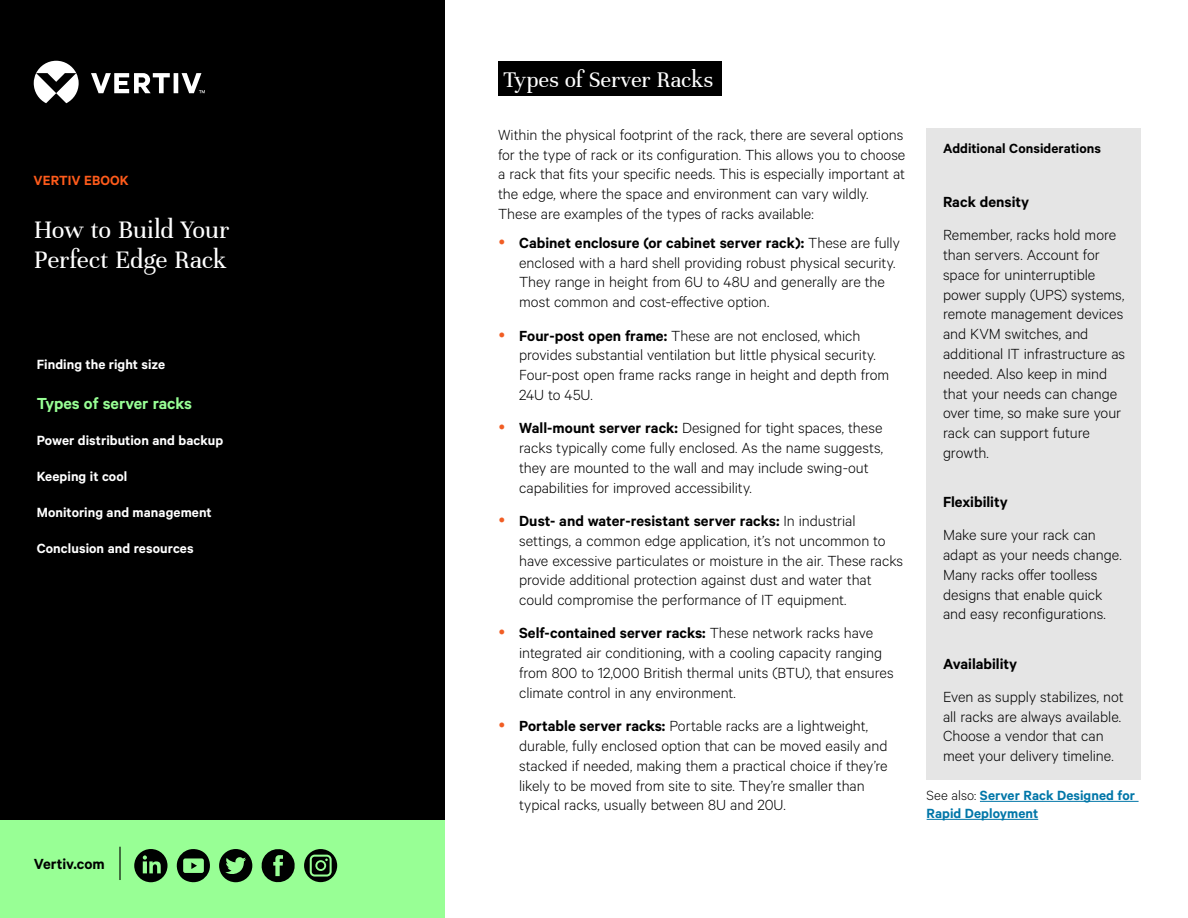
<style>
.page{position:relative;width:1188px;height:918px;background:#fff}
.page>*{position:absolute;margin:0;border:0;box-sizing:border-box;transform-origin:0 0}
.t1{font:27px/30px "Unna";letter-spacing:-.01em;color:#fff}
.t2{font:24px "Unna";letter-spacing:-.01em;color:#fff}
.t3{font:600 18px "Calibre";color:#98ff95}
.t4{font:300 16.5px/19.8px "Calibre";color:#000}
.t5{font:600 16.5px "Calibre";color:#000}
.t6{font:600 15px "Calibre";letter-spacing:.005em;color:#fff}
.t7{font:600 15px/18px "Calibre";letter-spacing:.005em;color:#0076a8}
.t8{font:600 15px "Calibre";letter-spacing:.005em;color:#000}
.t9{font:600 15px "Calibre";letter-spacing:.005em;color:#fe5b1b}
.s1{font-weight:600}
.s2{font-weight:300;color:#000}
</style>
<div class="page">
<div style="left:926px;top:129px;width:215px;height:651px;background:#e5e5e5"></div>
<div style="left:0;top:0;width:444px;height:918px;background:#000"></div>
<svg style="left:34px;top:61px;width:171px;height:42px"></svg>
<div style="left:0;top:821px;width:444px;height:97px;background:#98ff95"></div>
<hr style="left:119px;top:847px;width:2px;height:33px;background:#000">
<div style="left:498px;top:61px;width:224px;height:35px;background:#000"></div>
<hr style="left:980px;top:801px;width:159px;height:1px;background:#0076a8">
<hr style="left:927px;top:819px;width:111px;height:1px;background:#0076a8">
<svg style="left:134px;top:849px;width:34px;height:33px"></svg>
<svg style="left:177px;top:849px;width:33px;height:34px"></svg>
<svg style="left:219px;top:849px;width:33px;height:33px"></svg>
<svg style="left:262px;top:849px;width:33px;height:33px"></svg>
<svg style="left:304px;top:849px;width:33px;height:33px"></svg>
<p class="t9" style="left:34px;top:172px;width:97px">VERTIV EBOOK</p>
<h1 class="t1" style="left:34px;top:215px;width:197px">How to Build Your<br>Perfect Edge Rack</h1>
<p class="t6" style="left:37px;top:356px;width:130px">Finding the right size</p>
<p class="t3" style="left:37px;top:393px;width:157px">Types of server racks</p>
<p class="t6" style="left:37px;top:431px;width:188px">Power distribution and backup</p>
<p class="t6" style="left:37px;top:467px;width:92px">Keeping it cool</p>
<p class="t6" style="left:37px;top:503px;width:177px">Monitoring and management</p>
<p class="t6" style="left:37px;top:539px;width:158px">Conclusion and resources</p>
<p class="t5" style="left:34px;top:854px;width:73px">Vertiv.com</p>
<h2 class="t2" style="left:503px;top:65px;width:212px">Types of Server Racks</h2>
<p class="t4" style="left:498px;top:124px;width:409px">Within the physical footprint of the rack, there are several options for the type of rack or its configuration. This allows you to choose a rack that fits your specific needs. This is especially important at the edge, where the space and environment can vary wildly.<br>These are examples of the types of racks available:</p>
<p class="t4" style="left:519px;top:232px;width:382px"><span class="s1">Cabinet enclosure (or cabinet server rack):</span> These are fully enclosed with a hard shell providing robust physical security.<br>They range in height from 6U to 48U and generally are the most common and cost-effective option.</p>
<p class="t4" style="left:519px;top:325px;width:372px"><span class="s1">Four-post open frame:</span> These are not enclosed, which provides substantial ventilation but little physical security.<br>Four-post open frame racks range in height and depth from 24U to 45U.</p>
<p class="t4" style="left:519px;top:417px;width:365px"><span class="s1">Wall-mount server rack:</span> Designed for tight spaces, these racks typically come fully enclosed. As the name suggests, they are mounted to the wall and may include swing-out capabilities for improved accessibility.</p>
<p class="t4" style="left:519px;top:510px;width:386px"><span class="s1">Dust- and water-resistant server racks:</span> In industrial settings, a common edge application, it’s not uncommon to have excessive particulates or moisture in the air. These racks provide additional protection against dust and water that could compromise the performance of IT equipment.</p>
<p class="t4" style="left:519px;top:623px;width:376px"><span class="s1">Self-contained server racks:</span> These network racks have integrated air conditioning, with a cooling capacity ranging from 800 to 12,000 British thermal units (BTU), that ensures climate control in any environment.</p>
<p class="t4" style="left:519px;top:715px;width:370px"><span class="s1">Portable server racks:</span> Portable racks are a lightweight, durable, fully enclosed option that can be moved easily and stacked if needed, making them a practical choice if they’re likely to be moved from site to site. They’re smaller than typical racks, usually between 8U and 20U.</p>
<p class="t8" style="left:943px;top:140px;width:160px">Additional Considerations</p>
<p class="t5" style="left:943px;top:192px;width:88px">Rack density</p>
<p class="t4" style="left:943px;top:224px;width:184px">Remember, racks hold more than servers. Account for space for uninterruptible power supply (UPS) systems, remote management devices and KVM switches, and additional IT infrastructure as needed. Also keep in mind that your needs can change over time, so make sure your rack can support future growth.</p>
<p class="t5" style="left:943px;top:492px;width:66px">Flexibility</p>
<p class="t4" style="left:943px;top:525px;width:180px">Make sure your rack can adapt as your needs change.<br>Many racks offer toolless designs that enable quick and easy reconfigurations.</p>
<p class="t5" style="left:943px;top:654px;width:76px">Availability</p>
<p class="t4" style="left:943px;top:686px;width:182px">Even as supply stabilizes, not all racks are always available.<br>Choose a vendor that can meet your delivery timeline.</p>
<p class="t7" style="left:927px;top:786px;width:210px"><span class="s2">See also:</span> Server Rack Designed for<br>Rapid Deployment</p>
</div>
